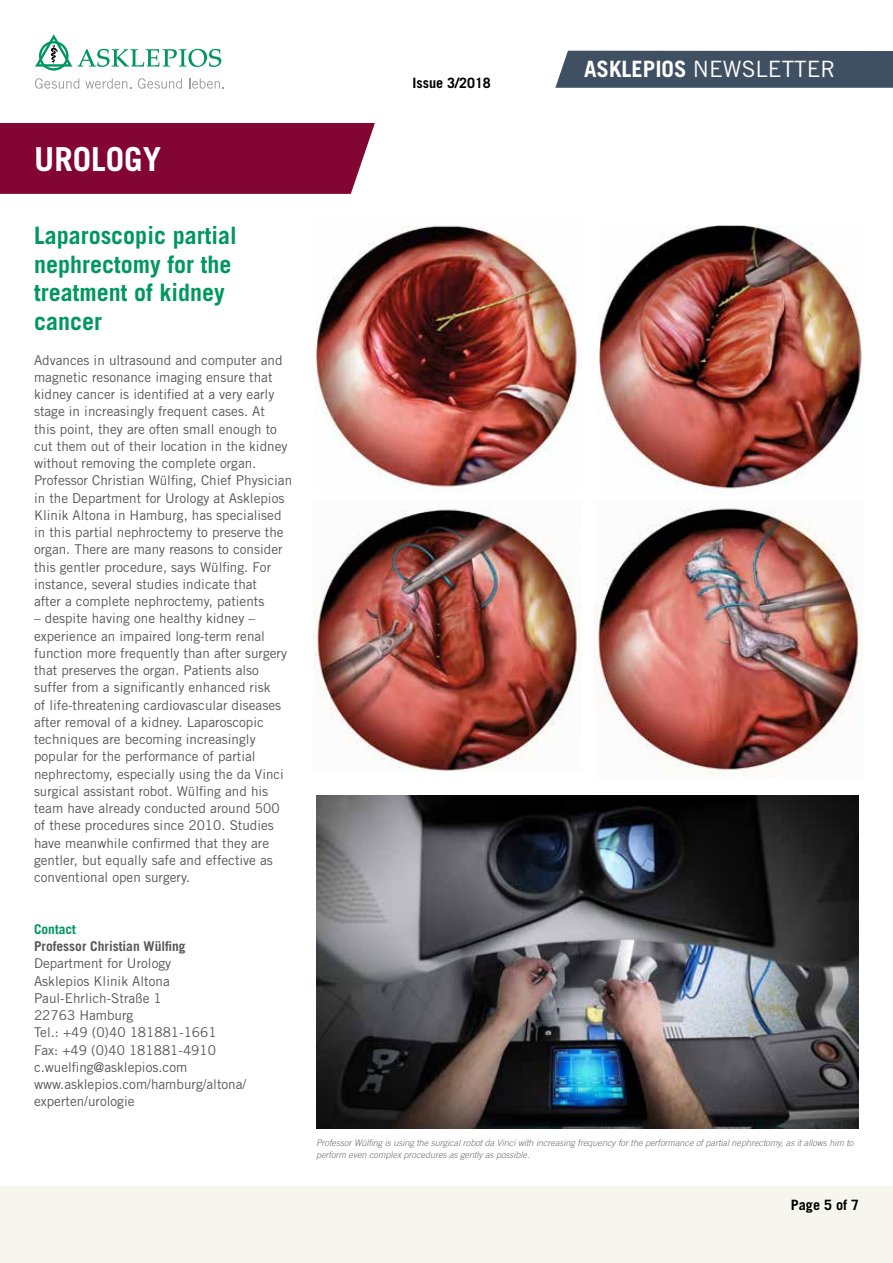
<style>
.page{position:relative;width:893px;height:1263px;background:#fff}
.page>*{position:absolute;margin:0;border:0;box-sizing:border-box;transform-origin:0 0}
.t1{font:700 33px "Trade Gothic LT Std";color:#fff}
.t2{font:700 24px/28.8px "Trade Gothic LT Std";color:#00975f}
.t3{font:22.5px "Trade Gothic LT Std";color:#fff}
.t4{font:700 14.25px "Trade Gothic LT Std";color:#000}
.t5{font:13.5px/17.2px "Trade Gothic LT Std";color:#575756}
.t6{font:700 13.5px "Trade Gothic LT Std";color:#575756}
.t7{font:700 13.5px "Trade Gothic LT Std";color:#00975f}
.t8{font:italic 300 9px/12px "Trade Gothic LT Std";color:#706f6f}
.s1{font-weight:700}
</style>
<div class="page">
<div style="left:0;top:1186px;width:893px;height:77px;background:#f6f5ee"></div>
<div style="left:555px;top:51px;width:338px;height:37px;background:#405063"></div>
<svg style="left:35px;top:34px;width:186px;height:37px"></svg>
<svg style="left:35px;top:78px;width:44px;height:11px"></svg>
<svg style="left:85px;top:78px;width:46px;height:11px"></svg>
<svg style="left:138px;top:78px;width:44px;height:11px"></svg>
<svg style="left:189px;top:78px;width:35px;height:11px"></svg>
<div style="left:0;top:123px;width:375px;height:71px;background:#830532"></div>
<img style="left:316px;top:225px;width:261px;height:266px">
<img style="left:598px;top:225px;width:265px;height:269px">
<img style="left:313px;top:509px;width:268px;height:262px">
<img style="left:595px;top:508px;width:267px;height:268px">
<img style="left:316px;top:796px;width:543px;height:332px">
<h1 class="t1" style="left:34px;top:138px;width:128px">UROLOGY</h1>
<h2 class="t2" style="left:34px;top:221px;width:204px">Laparoscopic partial nephrectomy for the treatment of kidney cancer</h2>
<p class="t5" style="left:34px;top:351px;width:260px">Advances in ultrasound and computer and magnetic resonance imaging ensure that kidney cancer is identified at a very early stage in increasingly frequent cases. At<br>this point, they are often small enough to cut them out of their location in the kidney without removing the complete organ.<br>Professor Christian Wülfing, Chief Physician in the Department for Urology at Asklepios Klinik Altona in Hamburg, has specialised in this partial nephroctemy to preserve the organ. There are many reasons to consider this gentler procedure, says Wülfing. For instance, several studies indicate that<br>after a complete nephroctemy, patients</p>
<p class="t5" style="left:34px;top:610px;width:255px">– despite having one healthy kidney – experience an impaired long-term renal function more frequently than after surgery that preserves the organ. Patients also suffer from a significantly enhanced risk<br>of life-threatening cardiovascular diseases after removal of a kidney. Laparoscopic techniques are becoming increasingly popular for the performance of partial nephrectomy, especially using the da Vinci surgical assistant robot. Wülfing and his team have already conducted around 500 of these procedures since 2010. Studies have meanwhile confirmed that they are gentler, but equally safe and effective as conventional open surgery.</p>
<p class="t7" style="left:34px;top:921px;width:44px">Contact</p>
<p class="t6" style="left:34px;top:938px;width:153px">Professor Christian Wülfing</p>
<p class="t5" style="left:34px;top:955px;width:214px">Department for Urology<br>Asklepios Klinik Altona<br>Paul-Ehrlich-Straße 1<br>22763 Hamburg<br>Tel.: +49 (0)40 181881-1661<br>Fax: +49 (0)40 181881-4910 c.wuelfing@asklepios.com www.asklepios.com/hamburg/altona/ experten/urologie</p>
<p class="t4" style="left:412px;top:74px;width:80px">Issue 3/2018</p>
<h3 class="t3" style="left:584px;top:56px;width:253px"><span class="s1">ASKLEPIOS</span> NEWSLETTER</h3>
<p class="t8" style="left:316px;top:1137px;width:539px">Professor Wülfing is using the surgical robot da Vinci with increasing frequency for the performance of partial nephrectomy, as it allows him to perform even complex procedures as gently as possible.</p>
<p class="t4" style="left:791px;top:1196px;width:70px">Page 5 of 7</p>
</div>
